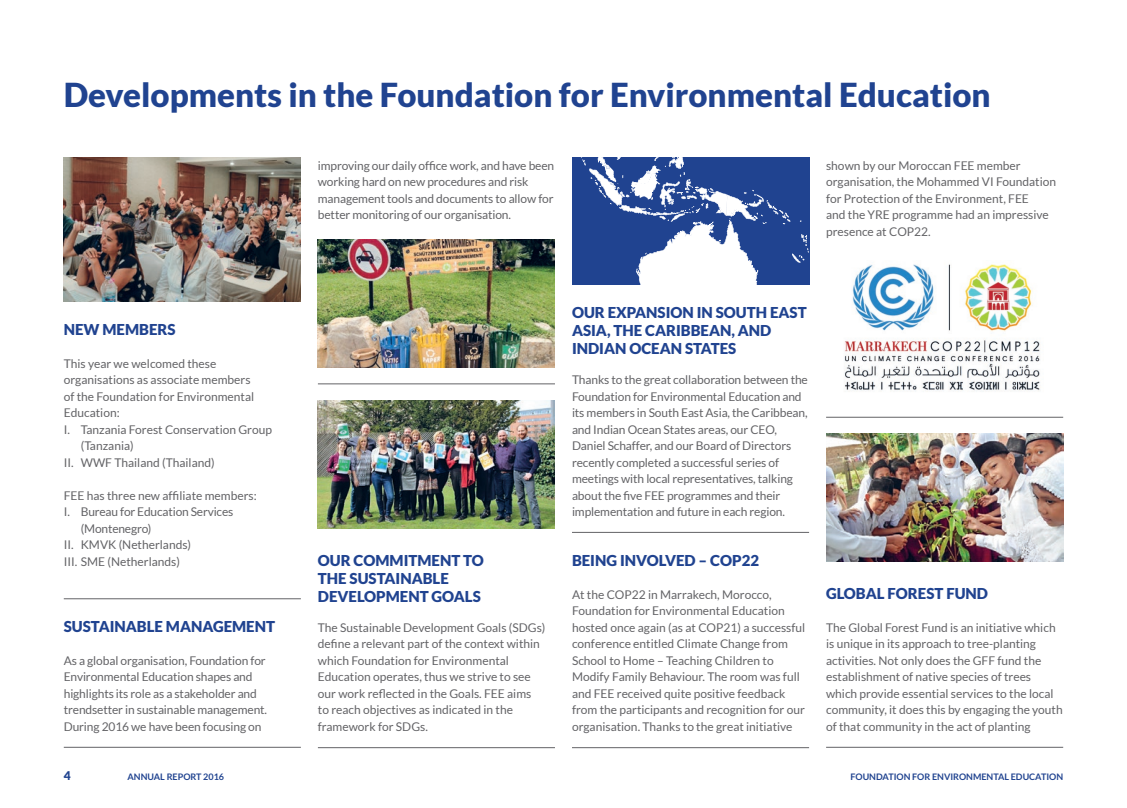
<style>
.page{position:relative;width:1127px;height:808px;background:#fff}
.page>*{position:absolute;margin:0;border:0;box-sizing:border-box;transform-origin:0 0}
.t1{font:900 33px "Lato";color:#204390}
.t2{font:900 15px/18px "Lato";color:#204390}
.t3{font:12px/16.5px "Lato";color:#636366}
.t4{font:900 12px "Lato";color:#204390}
.t5{font:700 9px "Lato";color:#204390}
</style>
<div class="page">
<svg style="left:572px;top:157px;width:236px;height:128px"></svg>
<img style="left:318px;top:240px;width:237px;height:128px">
<img style="left:844px;top:264px;width:196px;height:128px">
<img style="left:826px;top:434px;width:237px;height:127px">
<hr style="left:64px;top:747px;width:237px;height:1px;background:#636366">
<hr style="left:318px;top:747px;width:237px;height:1px;background:#636366">
<hr style="left:572px;top:532px;width:237px;height:1px;background:#636366">
<hr style="left:318px;top:384px;width:237px;height:1px;background:#636366">
<hr style="left:826px;top:417px;width:237px;height:1px;background:#636366">
<img style="left:318px;top:400px;width:237px;height:128px">
<hr style="left:64px;top:598px;width:237px;height:1px;background:#636366">
<hr style="left:572px;top:747px;width:237px;height:1px;background:#636366">
<hr style="left:826px;top:747px;width:237px;height:1px;background:#636366">
<img style="left:64px;top:157px;width:237px;height:145px">
<h1 class="t1" style="left:64px;top:76px;width:928px">Developments in the Foundation for Environmental Education</h1>
<p class="t3" style="left:318px;top:157px;width:238px">improving our daily office work, and have been working hard on new procedures and risk management tools and documents to allow for better monitoring of our organisation.</p>
<p class="t3" style="left:826px;top:157px;width:231px">shown by our Moroccan FEE member organisation, the Mohammed VI Foundation for Protection of the Environment, FEE<br>and the YRE programme had an impressive presence at COP22.</p>
<p class="t2" style="left:64px;top:320px;width:113px">NEW MEMBERS</p>
<p class="t3" style="left:64px;top:355px;width:154px">This year we welcomed these</p>
<p class="t3" style="left:64px;top:371px;width:188px">organisations as associate members</p>
<p class="t3" style="left:64px;top:388px;width:192px">of the Foundation for Environmental</p>
<p class="t3" style="left:64px;top:404px;width:57px">Education:</p>
<p class="t3" style="left:64px;top:421px;width:210px">I. Tanzania Forest Conservation Group</p>
<p class="t3" style="left:81px;top:437px;width:54px">(Tanzania)</p>
<p class="t3" style="left:64px;top:454px;width:152px">II. WWF Thailand (Thailand)</p>
<p class="t3" style="left:64px;top:487px;width:195px">FEE has three new affiliate members:</p>
<p class="t3" style="left:64px;top:503px;width:171px">I. Bureau for Education Services</p>
<p class="t3" style="left:81px;top:520px;width:72px">(Montenegro)</p>
<p class="t3" style="left:64px;top:536px;width:129px">II. KMVK (Netherlands)</p>
<p class="t3" style="left:64px;top:553px;width:118px">III. SME (Netherlands)</p>
<p class="t2" style="left:318px;top:551px;width:167px">OUR COMMITMENT TO<br>THE SUSTAINABLE<br>DEVELOPMENT GOALS</p>
<p class="t3" style="left:318px;top:619px;width:229px">The Sustainable Development Goals (SDGs) define a relevant part of the context within which Foundation for Environmental Education operates, thus we strive to see our work reflected in the Goals. FEE aims to reach objectives as indicated in the framework for SDGs.</p>
<p class="t2" style="left:64px;top:617px;width:213px">SUSTAINABLE MANAGEMENT</p>
<p class="t3" style="left:64px;top:652px;width:205px">As a global organisation, Foundation for Environmental Education shapes and highlights its role as a stakeholder and trendsetter in sustainable management.<br>During 2016 we have been focusing on</p>
<p class="t2" style="left:572px;top:303px;width:236px">OUR EXPANSION IN SOUTH EAST<br>ASIA, THE CARIBBEAN, AND<br>INDIAN OCEAN STATES</p>
<p class="t3" style="left:572px;top:371px;width:237px">Thanks to the great collaboration between the Foundation for Environmental Education and its members in South East Asia, the Caribbean, and Indian Ocean States areas, our CEO, Daniel Schaffer, and our Board of Directors recently completed a successful series of meetings with local representatives, talking about the five FEE programmes and their implementation and future in each region.</p>
<p class="t2" style="left:572px;top:551px;width:189px">BEING INVOLVED – COP22</p>
<p class="t3" style="left:572px;top:586px;width:235px">At the COP22 in Marrakech, Morocco, Foundation for Environmental Education hosted once again (as at COP21) a successful conference entitled Climate Change from School to Home – Teaching Children to Modify Family Behaviour. The room was full and FEE received quite positive feedback from the participants and recognition for our organisation. Thanks to the great initiative</p>
<p class="t2" style="left:826px;top:584px;width:163px">GLOBAL FOREST FUND</p>
<p class="t3" style="left:826px;top:619px;width:238px">The Global Forest Fund is an initiative which is unique in its approach to tree-planting activities. Not only does the GFF fund the establishment of native species of trees which provide essential services to the local community, it does this by engaging the youth of that community in the act of planting</p>
<p class="t4" style="left:64px;top:769px;width:8px">4</p>
<p class="t5" style="left:128px;top:771px;width:98px">ANNUAL REPORT 2016</p>
<p class="t5" style="left:850px;top:771px;width:214px">FOUNDATION FOR ENVIRONMENTAL EDUCATION</p>
</div>
